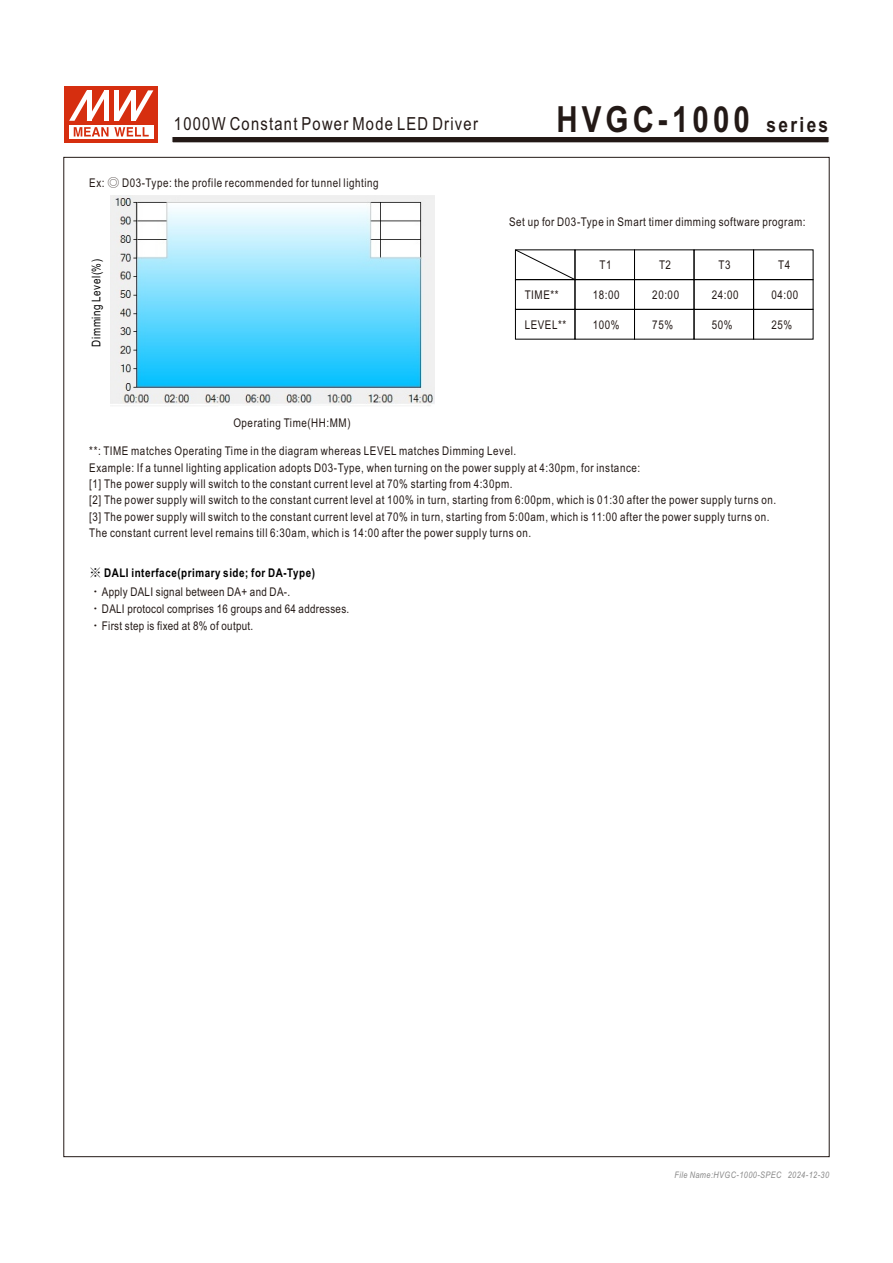
<style>
.page{position:relative;width:893px;height:1263px;background:#fff}
.page>*{position:absolute;margin:0;border:0;box-sizing:border-box;transform-origin:0 0}
.t1{font:700 36px "Arial Narrow";letter-spacing:.115em;color:#231916}
.t2{font:18px "Arial Narrow";letter-spacing:.07em;color:#231916}
.t3{font:12px/16.4px "Arial Narrow";letter-spacing:.045em;color:#231916}
.t4{font:12px/17px "Arial Narrow";letter-spacing:.025em;color:#231916}
.t5{font:700 12px "Arial Narrow";letter-spacing:.045em;color:#000}
.t6{font:12px "Arial Narrow";letter-spacing:.045em;color:#000}
.t7{font:italic 9px "Arial Narrow";letter-spacing:.045em;color:#898989}
.s1{font-size:21px}
.s2{font-family:"Inn Ming";font-weight:500}
</style>
<div class="page">
<svg style="left:172px;top:137px;width:657px;height:6px;background:#3b322f"></svg>
<div style="left:515px;top:279px;width:60px;height:31px;border:1px solid #000"></div>
<div style="left:575px;top:279px;width:60px;height:31px;border:1px solid #000"></div>
<div style="left:634px;top:279px;width:60px;height:31px;border:1px solid #000"></div>
<div style="left:694px;top:279px;width:60px;height:31px;border:1px solid #000"></div>
<div style="left:753px;top:279px;width:60px;height:31px;border:1px solid #000"></div>
<div style="left:515px;top:309px;width:60px;height:31px;border:1px solid #000"></div>
<div style="left:575px;top:309px;width:60px;height:31px;border:1px solid #000"></div>
<div style="left:634px;top:309px;width:60px;height:31px;border:1px solid #000"></div>
<div style="left:694px;top:309px;width:60px;height:31px;border:1px solid #000"></div>
<div style="left:753px;top:309px;width:60px;height:31px;border:1px solid #000"></div>
<svg style="left:515px;top:249px;width:60px;height:31px"></svg>
<img style="left:111px;top:195px;width:324px;height:211px">
<div style="left:65px;top:87px;width:93px;height:56px;background:#d62e0f"></div>
<svg style="left:69px;top:125px;width:84px;height:13px"></svg>
<svg style="left:74px;top:127px;width:75px;height:9px"></svg>
<svg style="left:69px;top:90px;width:84px;height:31px"></svg>
<h2 class="t2" style="left:174px;top:117px;width:305px">1000W Constant Power Mode LED Driver</h2>
<h1 class="t1" style="left:556px;top:99px;width:273px">HVGC-1000 <span class="s1">series</span></h1>
<p class="t3" style="left:89px;top:176px;width:291px">Ex: <span class="s2">◎</span> D03-Type: the profile recommended for tunnel lighting</p>
<p class="t6" style="left:92px;top:346px;width:89px;rotate:-90deg">Dimming Level(%)</p>
<p class="t3" style="left:509px;top:215px;width:298px">Set up for D03-Type in Smart timer dimming software program:</p>
<p class="t3" style="left:599px;top:258px;width:14px">T1</p>
<p class="t3" style="left:659px;top:258px;width:14px">T2</p>
<p class="t3" style="left:719px;top:258px;width:14px">T3</p>
<p class="t3" style="left:778px;top:258px;width:14px">T4</p>
<p class="t3" style="left:652px;top:287px;width:28px">20:00</p>
<p class="t3" style="left:712px;top:287px;width:28px">24:00</p>
<p class="t3" style="left:771px;top:287px;width:28px">04:00</p>
<p class="t3" style="left:525px;top:287px;width:35px">TIME**</p>
<p class="t3" style="left:593px;top:287px;width:28px">18:00</p>
<p class="t3" style="left:525px;top:317px;width:43px">LEVEL**</p>
<p class="t3" style="left:593px;top:317px;width:28px">100%</p>
<p class="t3" style="left:652px;top:317px;width:22px">75%</p>
<p class="t3" style="left:712px;top:317px;width:22px">50%</p>
<p class="t3" style="left:771px;top:317px;width:22px">25%</p>
<p class="t3" style="left:233px;top:416px;width:119px">Operating Time(HH:MM)</p>
<p class="t3" style="left:89px;top:444px;width:688px">**: TIME matches Operating Time in the diagram whereas LEVEL matches Dimming Level.<br>Example: If a tunnel lighting application adopts D03-Type, when turning on the power supply at 4:30pm, for instance:<br>[1] The power supply will switch to the constant current level at 70% starting from 4:30pm.<br>[2] The power supply will switch to the constant current level at 100% in turn, starting from 6:00pm, which is 01:30 after the power supply turns on. [3] The power supply will switch to the constant current level at 70% in turn, starting from 5:00am, which is 11:00 after the power supply turns on.<br>The constant current level remains till 6:30am, which is 14:00 after the power supply turns on.</p>
<p class="t5" style="left:89px;top:565px;width:227px"><span class="s2">※</span> DALI interface(primary side; for DA-Type)</p>
<p class="t4" style="left:89px;top:584px;width:261px"><span class="s2">‧</span>Apply DALI signal between DA+ and DA-.<br><span class="s2">‧</span>DALI protocol comprises 16 groups and 64 addresses. <span class="s2">‧</span>First step is fixed at 8% of output.</p>
<p class="t7" style="left:675px;top:1171px;width:156px">File Name:HVGC-1000-SPEC 2024-12-30</p>
</div>
